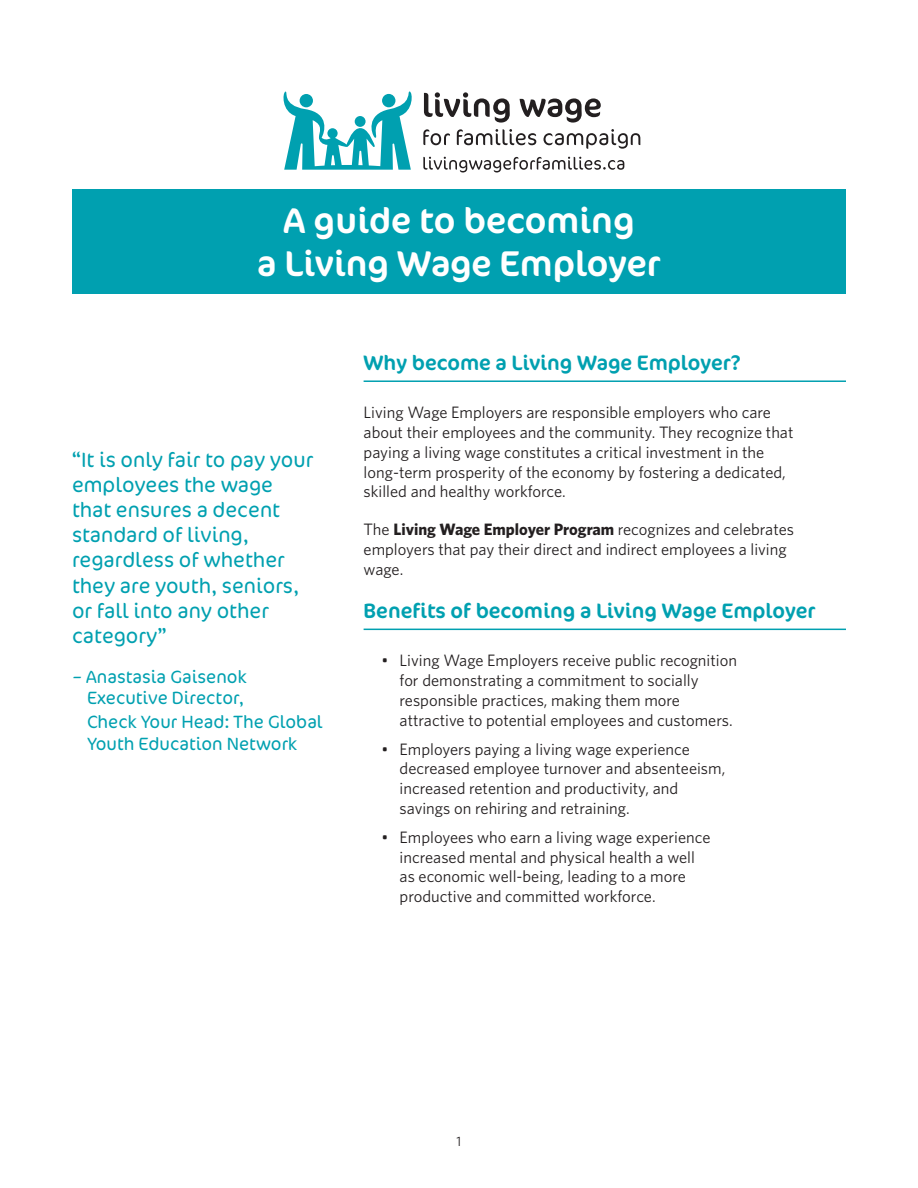
<style>
.page{position:relative;width:918px;height:1188px;background:#fff}
.page>*{position:absolute;margin:0;border:0;box-sizing:border-box;transform-origin:0 0}
.t1{font:36px/43.2px "Cocon OT";color:#fff;text-align:center}
.t2{font:300 21px/25.2px "Cocon OT";color:#00a0b0}
.Heading{font:21px "Cocon OT";color:#00a0b0}
.Quote_Credit{font:300 18px/21px "Cocon OT";color:#00a0b0;text-align:right}
.Body{font:16.5px/19.8px "Whitney";color:#231f20}
.t3{font:13.5px "Whitney";color:#231f20}
.s1{font-weight:700}
</style>
<div class="page">
<svg style="left:424px;top:92px;width:86px;height:31px"></svg>
<svg style="left:520px;top:98px;width:81px;height:25px"></svg>
<svg style="left:423px;top:129px;width:27px;height:16px"></svg>
<svg style="left:457px;top:129px;width:79px;height:16px"></svg>
<svg style="left:544px;top:129px;width:96px;height:20px"></svg>
<svg style="left:284px;top:92px;width:128px;height:78px"></svg>
<svg style="left:423px;top:157px;width:201px;height:15px"></svg>
<div style="left:72px;top:190px;width:774px;height:104px;background:#00a0b0"></div>
<hr style="left:364px;top:380px;width:482px;height:2px;background:#00a0b0">
<hr style="left:364px;top:629px;width:482px;height:1px;background:#00a0b0">
<h1 class="t1" style="left:257px;top:199px;width:405px">A guide to becoming<br>a Living Wage Employer</h1>
<p class="t2" style="left:72px;top:447px;width:243px">“It is only fair to pay your employees the wage that ensures a decent standard of living, regardless of whether they are youth, seniors, or fall into any other category”</p>
<p class="Quote_Credit" style="left:72px;top:666px;width:176px">– Anastasia Gaisenok<br>Executive Director,</p>
<p class="Quote_Credit" style="left:87px;top:712px;width:237px;line-height:21.6px;text-align:left">Check Your Head: The Global<br>Youth Education Network</p>
<p class="Heading" style="left:364px;top:350px;width:379px">Why become a Living Wage Employer?</p>
<p class="Body" style="left:364px;top:402px;width:431px">Living Wage Employers are responsible employers who care about their employees and the community. They recognize that paying a living wage constitutes a critical investment in the long-term prosperity of the economy by fostering a dedicated, skilled and healthy workforce.</p>
<p class="Body" style="left:364px;top:519px;width:432px">The <span class="s1">Living Wage Employer Program</span> recognizes and celebrates employers that pay their direct and indirect employees a living wage.</p>
<p class="Heading" style="left:364px;top:599px;width:453px">Benefits of becoming a Living Wage Employer</p>
<p class="Body" style="left:400px;top:650px;width:339px;text-indent:-18px">• Living Wage Employers receive public recognition for demonstrating a commitment to socially responsible practices, making them more attractive to potential employees and customers.</p>
<p class="Body" style="left:400px;top:739px;width:327px;text-indent:-18px">• Employers paying a living wage experience decreased employee turnover and absenteeism, increased retention and productivity, and savings on rehiring and retraining.</p>
<p class="Body" style="left:400px;top:827px;width:312px;text-indent:-18px">• Employees who earn a living wage experience increased mental and physical health a well as economic well-being, leading to a more productive and committed workforce.</p>
<p class="t3" style="left:457px;top:1133px;width:6px">1</p>
</div>
